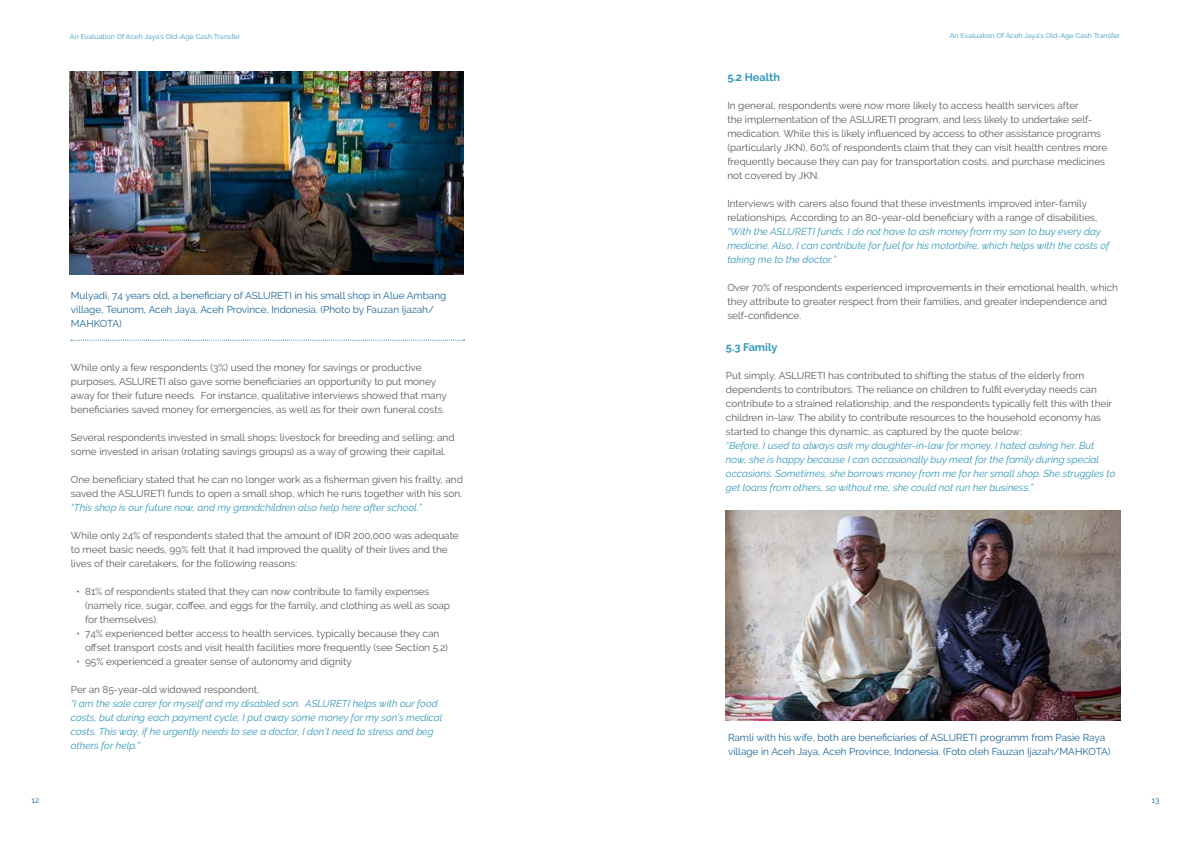
<style>
.page{position:relative;width:1191px;height:842px;background:#fff}
.page>*{position:absolute;margin:0;border:0;box-sizing:border-box;transform-origin:0 0}
.t1{font:700 11px "Raleway";color:#3298ba}
.t2{font:10px/14px "Raleway";color:#58595b}
.t3{font:italic 10px/14px "Raleway";color:#3298ba}
.t4{font:10px/14px "Raleway";color:#1a6397}
.t5{font:8px "Raleway";color:#1a6397}
.t6{font:7px "Raleway";letter-spacing:.01em;color:#3298ba}
</style>
<div class="page">
<img style="left:69px;top:71px;width:394px;height:204px">
<img style="left:726px;top:510px;width:394px;height:210px">
<svg style="left:71px;top:340px;width:393px;height:1px"></svg>
<p class="t6" style="left:70px;top:33px;width:172px">An Evaluation Of Aceh Jaya’s Old-Age Cash Transfer</p>
<p class="t6" style="left:949px;top:31px;width:172px">An Evaluation Of Aceh Jaya’s Old-Age Cash Transfer</p>
<p class="t4" style="left:71px;top:288px;width:377px">Mulyadi, 74 years old, a beneficiary of ASLURETI in his small shop in Alue Ambang village, Teunom, Aceh Jaya, Aceh Province, Indonesia. (Photo by Fauzan Ijazah/<br>MAHKOTA)</p>
<p class="t2" style="left:71px;top:360px;width:377px">While only a few respondents (3%) used the money for savings or productive purposes, ASLURETI also gave some beneficiaries an opportunity to put money away for their future needs. For instance, qualitative interviews showed that many beneficiaries saved money for emergencies, as well as for their own funeral costs.</p>
<p class="t2" style="left:71px;top:430px;width:385px">Several respondents invested in small shops; livestock for breeding and selling; and some invested in arisan (rotating savings groups) as a way of growing their capital.</p>
<p class="t2" style="left:71px;top:472px;width:393px">One beneficiary stated that he can no longer work as a fisherman given his frailty, and saved the ASLURETI funds to open a small shop, which he runs together with his son.</p>
<p class="t3" style="left:71px;top:500px;width:352px">“This shop is our future now, and my grandchildren also help here after school.”</p>
<p class="t2" style="left:71px;top:528px;width:389px">While only 24% of respondents stated that the amount of IDR 200,000 was adequate to meet basic needs, 99% felt that it had improved the quality of their lives and the lives of their caretakers, for the following reasons:</p>
<p class="t2" style="left:85px;top:584px;width:366px;text-indent:-8px">• 81% of respondents stated that they can now contribute to family expenses (namely rice, sugar, coffee, and eggs for the family, and clothing as well as soap for themselves).</p>
<p class="t2" style="left:85px;top:626px;width:364px;text-indent:-8px">• 74% experienced better access to health services, typically because they can offset transport costs and visit health facilities more frequently (see Section 5.2)</p>
<p class="t2" style="left:77px;top:654px;width:277px">• 95% experienced a greater sense of autonomy and dignity</p>
<p class="t2" style="left:71px;top:682px;width:190px">Per an 85-year-old widowed respondent,</p>
<p class="t3" style="left:71px;top:696px;width:373px">“I am the sole carer for myself and my disabled son. ASLURETI helps with our food costs, but during each payment cycle, I put away some money for my son’s medical costs. This way, if he urgently needs to see a doctor, I don’t need to stress and beg others for help.”</p>
<p class="t1" style="left:727px;top:71px;width:54px">5.2 Health</p>
<p class="t2" style="left:727px;top:99px;width:381px">In general, respondents were now more likely to access health services after<br>the implementation of the ASLURETI program, and less likely to undertake self&shy;medication. While this is likely influenced by access to other assistance programs (particularly JKN), 60% of respondents claim that they can visit health centres more frequently because they can pay for transportation costs, and purchase medicines not covered by JKN.</p>
<p class="t2" style="left:727px;top:197px;width:371px">Interviews with carers also found that these investments improved inter-family relationships. According to an 80-year-old beneficiary with a range of disabilities,</p>
<p class="t3" style="left:727px;top:225px;width:383px">“With the ASLURETI funds, I do not have to ask money from my son to buy every day medicine. Also, I can contribute for fuel for his motorbike, which helps with the costs of taking me to the doctor.”</p>
<p class="t2" style="left:727px;top:281px;width:392px">Over 70% of respondents experienced improvements in their emotional health, which they attribute to greater respect from their families, and greater independence and self-confidence.</p>
<p class="t1" style="left:726px;top:340px;width:53px">5.3 Family</p>
<p class="t2" style="left:726px;top:368px;width:387px">Put simply, ASLURETI has contributed to shifting the status of the elderly from dependents to contributors. The reliance on children to fulfil everyday needs can contribute to a strained relationship, and the respondents typically felt this with their children in-law. The ability to contribute resources to the household economy has started to change this dynamic, as captured by the quote below:</p>
<p class="t3" style="left:726px;top:438px;width:391px">“Before, I used to always ask my daughter-in-law for money. I hated asking her. But now, she is happy because I can occasionally buy meat for the family during special occasions. Sometimes, she borrows money from me for her small shop. She struggles to get loans from others, so without me, she could not run her business.”</p>
<p class="t4" style="left:728px;top:730px;width:384px">Ramli with his wife, both are beneficiaries of ASLURETI programm from Pasie Raya village in Aceh Jaya, Aceh Province, Indonesia. (Foto oleh Fauzan Ijazah/MAHKOTA)</p>
<p class="t5" style="left:32px;top:796px;width:9px">12</p>
<p class="t5" style="left:1151px;top:796px;width:9px">13</p>
</div>
